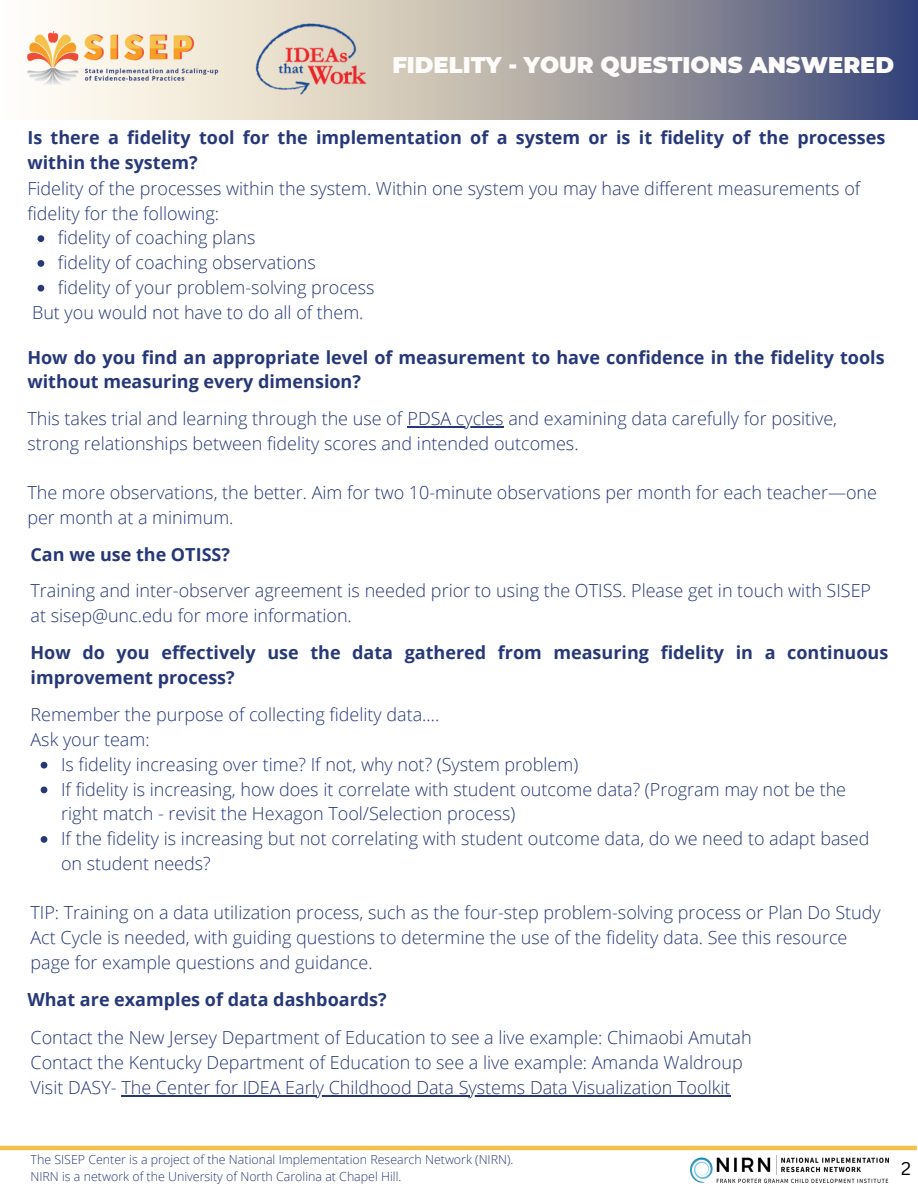
<style>
.page{position:relative;width:918px;height:1188px;background:#fff}
.page>*{position:absolute;margin:0;border:0;box-sizing:border-box;transform-origin:0 0}
.t1{font:900 22.65px "Montserrat";color:#fdfcfb}
.t2{font:300 18px/24.8px "Open Sans";color:#263878}
.t3{font:700 18px/24.8px "Open Sans";color:#263878}
.t4{font:18px "Canva Sans";color:#000}
.t5{font:300 12.45px/16.6px "Open Sans";color:#263878}
</style>
<div class="page">
<svg style="left:43px;top:0;width:875px;height:119px;background:#a7a5a9"></svg>
<img style="left:27px;top:31px;width:194px;height:54px">
<img style="left:253px;top:21px;width:116px;height:75px">
<img style="left:691px;top:1155px;width:198px;height:27px">
<hr style="left:0;top:1146px;width:917px;height:4px;background:#f5c14d">
<svg style="left:38px;top:235px;width:6px;height:7px"></svg>
<svg style="left:38px;top:260px;width:6px;height:7px"></svg>
<svg style="left:38px;top:285px;width:6px;height:7px"></svg>
<hr style="left:407px;top:426px;width:97px;height:1px;background:#263878">
<svg style="left:41px;top:762px;width:6px;height:7px"></svg>
<svg style="left:41px;top:787px;width:6px;height:6px"></svg>
<svg style="left:41px;top:836px;width:6px;height:7px"></svg>
<hr style="left:121px;top:1095px;width:610px;height:1px;background:#263878">
<p class="t1" style="left:392px;top:51px;width:503px">FIDELITY - YOUR QUESTIONS ANSWERED</p>
<p class="t3" style="left:27px;top:125px;width:859px">Is there a fidelity tool for the implementation of a system or is it fidelity of the processes within the system?</p>
<p class="t2" style="left:27px;top:175px;width:834px">Fidelity of the processes within the system. Within one system you may have different measurements of fidelity for the following:</p>
<p class="t2" style="left:58px;top:225px;width:318px">fidelity of coaching plans<br>fidelity of coaching observations<br>fidelity of your problem-solving process</p>
<p class="t2" style="left:32px;top:299px;width:333px">But you would not have to do all of them.</p>
<p class="t3" style="left:27px;top:344px;width:859px">How do you find an appropriate level of measurement to have confidence in the fidelity tools without measuring every dimension?</p>
<p class="t2" style="left:27px;top:406px;width:811px">This takes trial and learning through the use of PDSA cycles and examining data carefully for positive, strong relationships between fidelity scores and intended outcomes.</p>
<p class="t2" style="left:27px;top:480px;width:851px">The more observations, the better. Aim for two 10-minute observations per month for each teacher—one per month at a minimum.</p>
<p class="t3" style="left:31px;top:542px;width:201px">Can we use the OTISS?</p>
<p class="t2" style="left:31px;top:578px;width:842px">Training and inter-observer agreement is needed prior to using the OTISS. Please get in touch with SISEP at sisep@unc.edu for more information.</p>
<p class="t3" style="left:31px;top:640px;width:859px">How do you effectively use the data gathered from measuring fidelity in a continuous improvement process?</p>
<p class="t2" style="left:31px;top:702px;width:410px">Remember the purpose of collecting fidelity data….<br>Ask your team:</p>
<p class="t2" style="left:61px;top:751px;width:810px">Is fidelity increasing over time? If not, why not? (System problem)<br>If fidelity is increasing, how does it correlate with student outcome data? (Program may not be the right match - revisit the Hexagon Tool/Selection process)<br>If the fidelity is increasing but not correlating with student outcome data, do we need to adapt based on student needs?</p>
<p class="t2" style="left:31px;top:900px;width:852px">TIP: Training on a data utilization process, such as the four-step problem-solving process or Plan Do Study<br>Act Cycle is needed, with guiding questions to determine the use of the fidelity data. See this resource page for example questions and guidance.</p>
<p class="t3" style="left:27px;top:987px;width:361px">What are examples of data dashboards?</p>
<p class="t2" style="left:31px;top:1025px;width:723px">Contact the New Jersey Department of Education to see a live example: Chimaobi Amutah<br>Contact the Kentucky Department of Education to see a live example: Amanda Waldroup<br>Visit DASY- The Center for IDEA Early Childhood Data Systems Data Visualization Toolkit</p>
<p class="t5" style="left:31px;top:1151px;width:484px">The SISEP Center is a project of the National Implementation Research Network (NIRN).<br>NIRN is a network of the University of North Carolina at Chapel Hill.</p>
<p class="t4" style="left:901px;top:1156px;width:11px">2</p>
</div>
